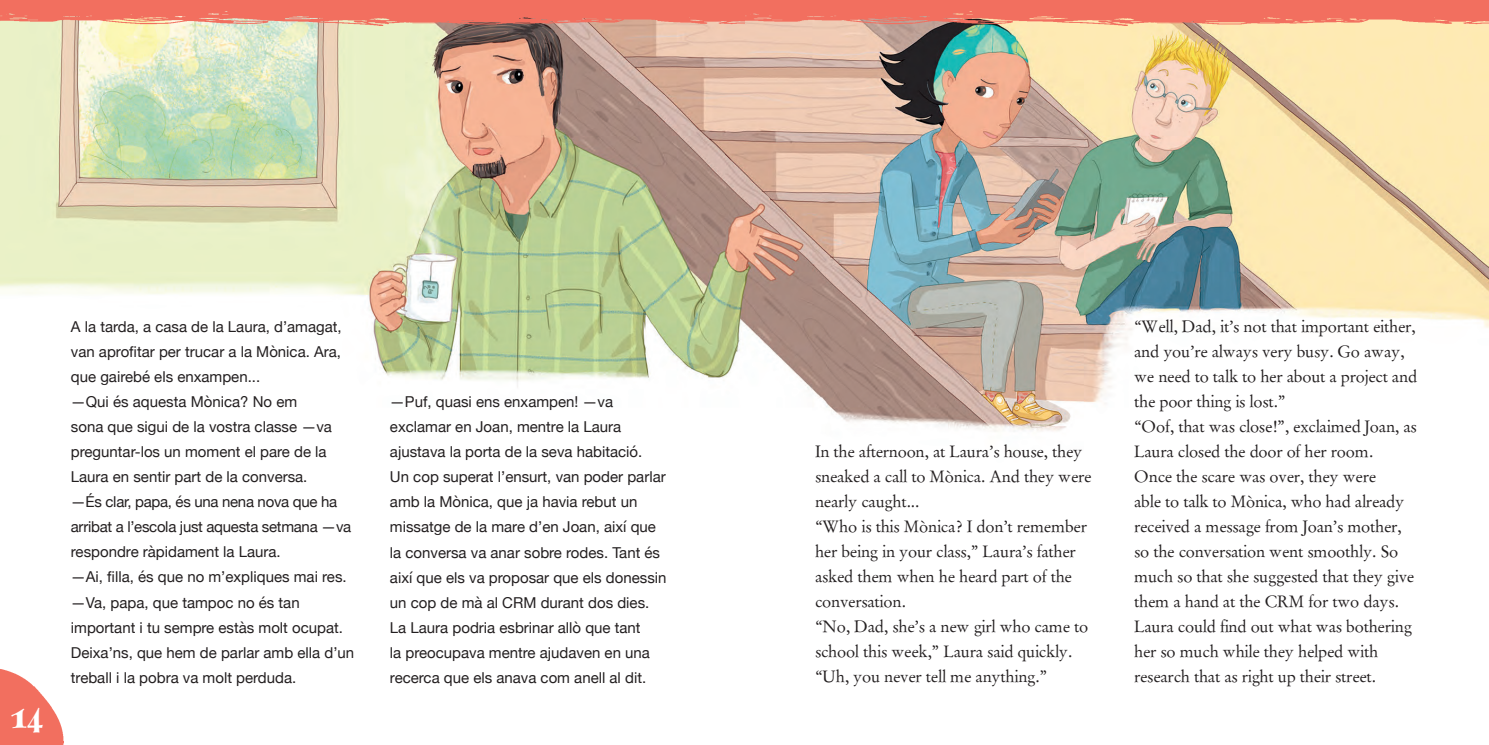
<style>
.page{position:relative;width:1489px;height:745px;background:#fff}
.page>*{position:absolute;margin:0;border:0;box-sizing:border-box;transform-origin:0 0}
.t1{font:800 38.75px "Fontesque";color:#fff}
.t2{font:16.25px/25px "Garamond Original";color:#231f20}
.t3{font:15px/25px "Helvetica Neue";color:#231f20}
</style>
<div class="page">
<img style="left:0;top:50px;width:1488px;height:382px">
<img style="left:0;top:0;width:1488px;height:50px">
<img style="left:0;top:669px;width:64px;height:75px">
<h1 class="t1" style="left:11px;top:688px;width:34px">14</h1>
<p class="t3" style="left:71px;top:315px;width:285px">A la tarda, a casa de la Laura, d’amagat, van aprofitar per trucar a la Mònica. Ara, que gairebé els enxampen...<br>—Qui és aquesta Mònica? No em<br>sona que sigui de la vostra classe —va preguntar-los un moment el pare de la Laura en sentir part de la conversa.<br>—És clar, papa, és una nena nova que ha arribat a l’escola just aquesta setmana —va respondre ràpidament la Laura.<br>—Ai, filla, és que no m’expliques mai res. —Va, papa, que tampoc no és tan important i tu sempre estàs molt ocupat.<br>Deixa’ns, que hem de parlar amb ella d’un treball i la pobra va molt perduda.</p>
<p class="t3" style="left:390px;top:390px;width:278px">—Puf, quasi ens enxampen! —va exclamar en Joan, mentre la Laura ajustava la porta de la seva habitació.<br>Un cop superat l’ensurt, van poder parlar amb la Mònica, que ja havia rebut un missatge de la mare d’en Joan, així que la conversa va anar sobre rodes. Tant és així que els va proposar que els donessin un cop de mà al CRM durant dos dies.<br>La Laura podria esbrinar allò que tant<br>la preocupava mentre ajudaven en una recerca que els anava com anell al dit.</p>
<p class="t2" style="left:815px;top:439px;width:278px">In the afternoon, at Laura’s house, they sneaked a call to Mònica. And they were nearly caught...<br>“Who is this Mònica? I don’t remember her being in your class,” Laura’s father asked them when he heard part of the conversation.<br>“No, Dad, she’s a new girl who came to school this week,” Laura said quickly. “Uh, you never tell me anything.”</p>
<p class="t2" style="left:1134px;top:314px;width:284px">“Well, Dad, it’s not that important either, and you’re always very busy. Go away, we need to talk to her about a project and the poor thing is lost.”<br>“Oof, that was close!”, exclaimed Joan, as Laura closed the door of her room.<br>Once the scare was over, they were<br>able to talk to Mònica, who had already received a message from Joan’s mother, so the conversation went smoothly. So much so that she suggested that they give them a hand at the CRM for two days.<br>Laura could find out what was bothering her so much while they helped with research that as right up their street.</p>
</div>
